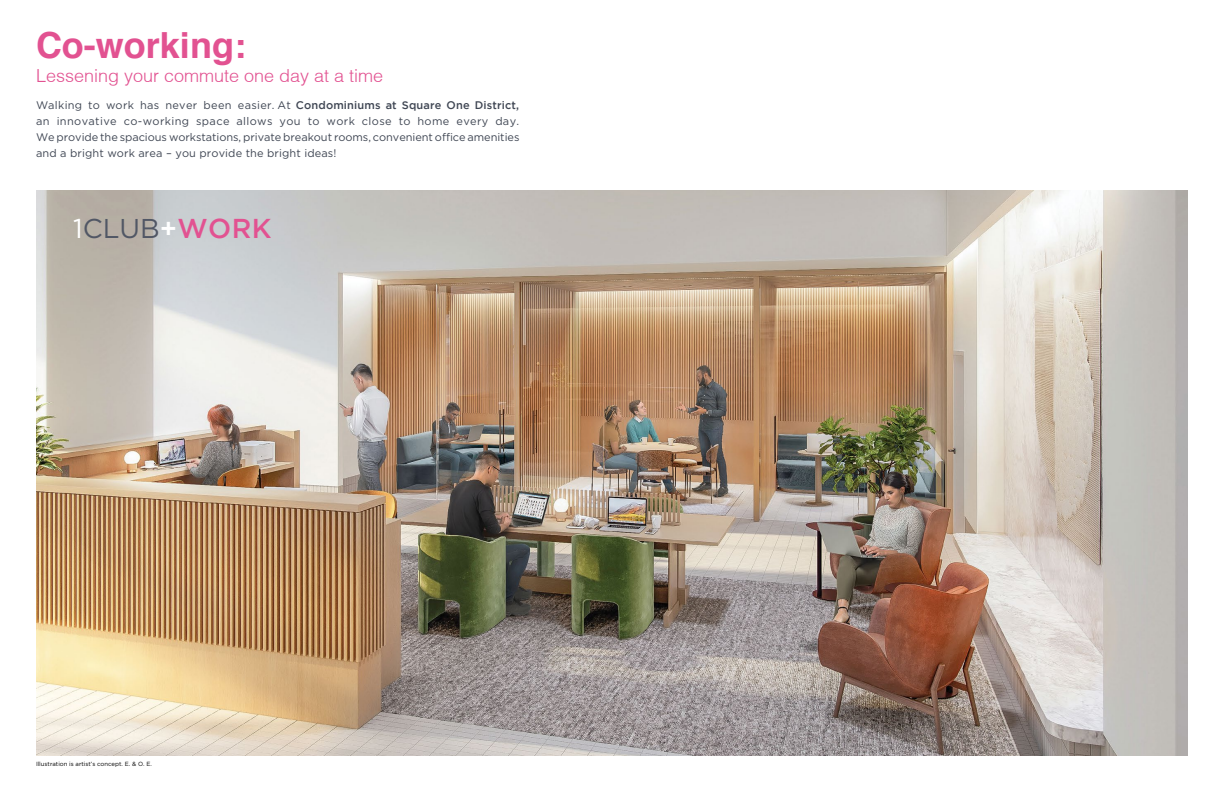
<style>
.page{position:relative;width:1224px;height:792px;background:#fff}
.page>*{position:absolute;margin:0;border:0;box-sizing:border-box;transform-origin:0 0}
.t1{font:700 36px "Helvetica";color:#e25291}
.t2{font:27.2px "Gotham";color:#515765}
.t3{font:300 18px "Helvetica";color:#e25291}
.t4{font:11px/16px "Gotham";letter-spacing:.01em;color:#404754;text-align:justify}
.t5{font:6px "Gotham";color:#000}
.s1{font-weight:500}
.s2{color:#fff}
.s3{font-weight:500;color:#fff}
.s4{font-weight:500;color:#e25291}
</style>
<div class="page">
<img style="left:36px;top:190px;width:1152px;height:566px">
<h1 class="t1" style="left:36px;top:23px;width:211px">Co-working:</h1>
<h3 class="t3" style="left:36px;top:65px;width:349px">Lessening your commute one day at a time</h3>
<p class="t4" style="left:36px;top:97px;width:485px">Walking to work has never been easier. At <span class="s1">Condominiums at Square One District, </span>an innovative co-working space allows you to work close to home every day.<br>We provide the spacious workstations, private breakout rooms, convenient office amenities and a bright work area – you provide the bright ideas!</p>
<h2 class="t2" style="left:73px;top:211px;width:200px"><span class="s2">1</span>CLUB<span class="s3">+</span><span class="s4">WORK</span></h2>
<p class="t5" style="left:36px;top:760px;width:118px">Illustration is artist’s concept. E. &amp; O. E.</p>
</div>
